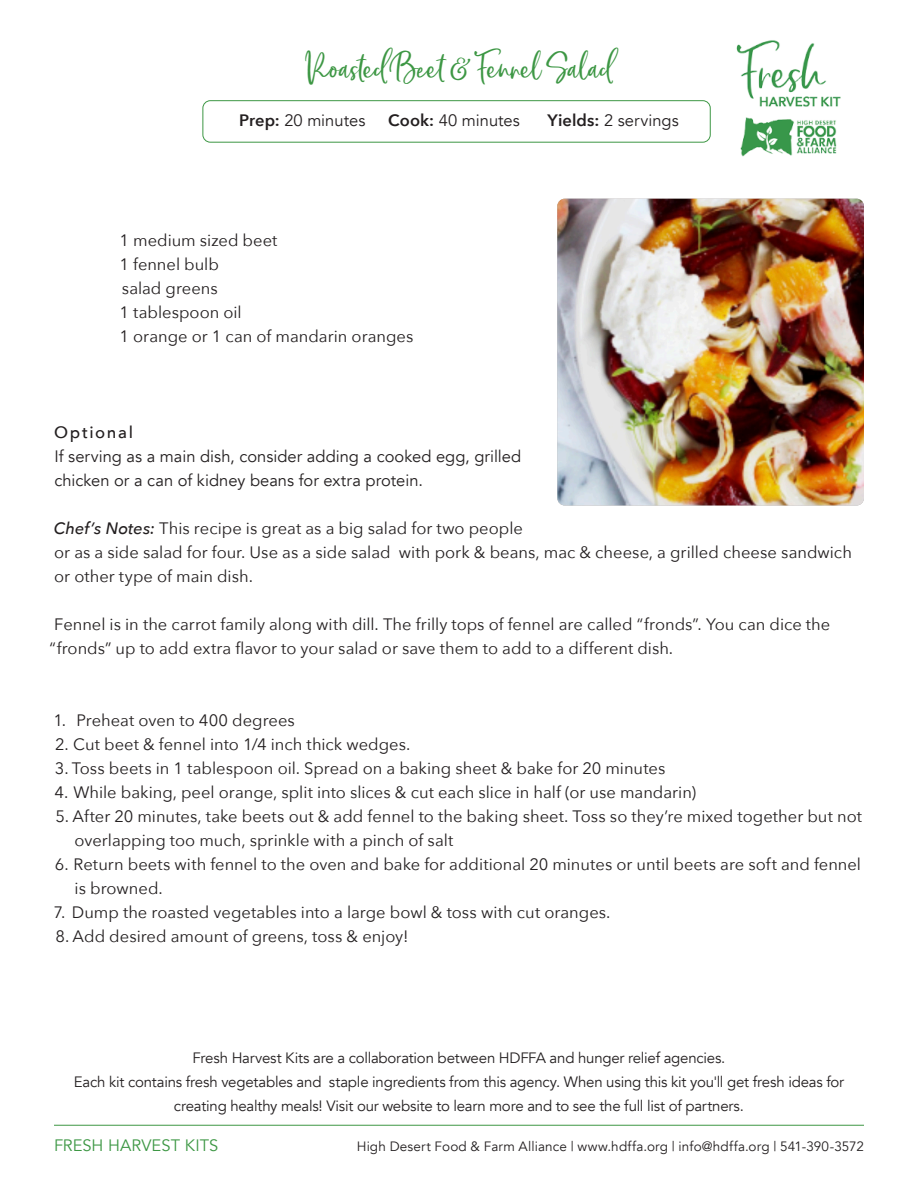
<style>
.page{position:relative;width:918px;height:1188px;background:#fff}
.page>*{position:absolute;margin:0;border:0;box-sizing:border-box;transform-origin:0 0}
.Body{font:48px "Chinup Buttercup";letter-spacing:.01em;color:#3d9744}
.Subheading{font:16.5px/24px "Avenir Next";color:#231f20}
.Subheading-2{font:16.5px/24px "Avenir";color:#231f20}
.Ingredients_Indented{font:16.5px "Avenir Next";color:#231f20}
.Body-2{font:16.5px "Avenir";color:#231f20}
.t1{font:16.5px "Avenir";color:#3d9744}
.Subheading-3{font:500 16.5px "Avenir Next";letter-spacing:.1em;color:#231f20}
.t2{font:15px/24px "Avenir";letter-spacing:-.015em;color:#231f20;text-align:center}
.t3{font:13.5px "Avenir";letter-spacing:.01em;color:#231f20}
.s1{font-family:"Avenir Next";font-weight:600}
.s2{font-weight:500;font-style:italic}
</style>
<div class="page">
<div style="left:202px;top:100px;width:509px;height:43px;border:1px solid #3d9744;border-radius:8px"></div>
<hr style="left:54px;top:1125px;width:810px;height:1px;background:#3d9744">
<img style="left:736px;top:40px;width:105px;height:117px">
<img style="left:557px;top:199px;width:307px;height:306px">
<p class="Body" style="left:304px;top:42px;width:308px">Roasted Beet &amp; Fennel Salad</p>
<p class="Body-2" style="left:239px;top:110px;width:128px"><span class="s1">Prep:</span> 20 minutes</p>
<p class="Body-2" style="left:388px;top:110px;width:133px"><span class="s1">Cook:</span> 40 minutes</p>
<p class="Body-2" style="left:547px;top:110px;width:133px"><span class="s1">Yields:</span> 2 servings</p>
<p class="Ingredients_Indented" style="left:119px;top:226px;width:160px">1 medium sized beet</p>
<p class="Ingredients_Indented" style="left:119px;top:250px;width:101px">1 fennel bulb</p>
<p class="Ingredients_Indented" style="left:122px;top:274px;width:97px">salad greens</p>
<p class="Ingredients_Indented" style="left:119px;top:298px;width:124px">1 tablespoon oil</p>
<p class="Ingredients_Indented" style="left:119px;top:322px;width:295px">1 orange or 1 can of mandarin oranges</p>
<p class="Subheading-3" style="left:54px;top:418px;width:80px">Optional</p>
<p class="Subheading-2" style="left:54px;top:445px;width:468px">If serving as a main dish, consider adding a cooked egg, grilled chicken or a can of kidney beans for extra protein.</p>
<p class="Subheading" style="left:54px;top:516px;width:800px"><span class="s2">Chef’s Notes:</span> This recipe is great as a big salad for two people<br>or as a side salad for four. Use as a side salad with pork &amp; beans, mac &amp; cheese, a grilled cheese sandwich or other type of main dish.</p>
<p class="Subheading" style="left:49px;top:612px;width:783px">Fennel is in the carrot family along with dill. The frilly tops of fennel are called “fronds”. You can dice the “fronds” up to add extra flavor to your salad or save them to add to a different dish.</p>
<p class="Subheading" style="left:53px;top:708px;width:243px">1. Preheat oven to 400 degrees</p>
<p class="Subheading" style="left:55px;top:732px;width:357px">2. Cut beet &amp; fennel into 1/4 inch thick wedges.</p>
<p class="Subheading" style="left:55px;top:756px;width:612px">3. Toss beets in 1 tablespoon oil. Spread on a baking sheet &amp; bake for 20 minutes</p>
<p class="Subheading" style="left:55px;top:780px;width:643px">4. While baking, peel orange, split into slices &amp; cut each slice in half (or use mandarin)</p>
<p class="Subheading" style="left:75px;top:804px;width:789px;text-indent:-19px">5. After 20 minutes, take beets out &amp; add fennel to the baking sheet. Toss so they’re mixed together but not overlapping too much, sprinkle with a pinch of salt</p>
<p class="Subheading" style="left:75px;top:852px;width:788px;text-indent:-20px">6. Return beets with fennel to the oven and bake for additional 20 minutes or until beets are soft and fennel is browned.</p>
<p class="Subheading" style="left:53px;top:900px;width:559px">7. Dump the roasted vegetables into a large bowl &amp; toss with cut oranges.</p>
<p class="Subheading" style="left:55px;top:924px;width:355px">8. Add desired amount of greens, toss &amp; enjoy!</p>
<p class="t2" style="left:74px;top:1046px;width:772px">Fresh Harvest Kits are a collaboration between HDFFA and hunger relief agencies.<br>Each kit contains fresh vegetables and staple ingredients from this agency. When using this kit you'll get fresh ideas for creating healthy meals! Visit our website to learn more and to see the full list of partners.</p>
<p class="t1" style="left:54px;top:1136px;width:166px">FRESH HARVEST KITS</p>
<p class="t3" style="left:357px;top:1138px;width:509px">High Desert Food &amp; Farm Alliance | www.hdffa.org | info@hdffa.org | 541-390-3572</p>
</div>
